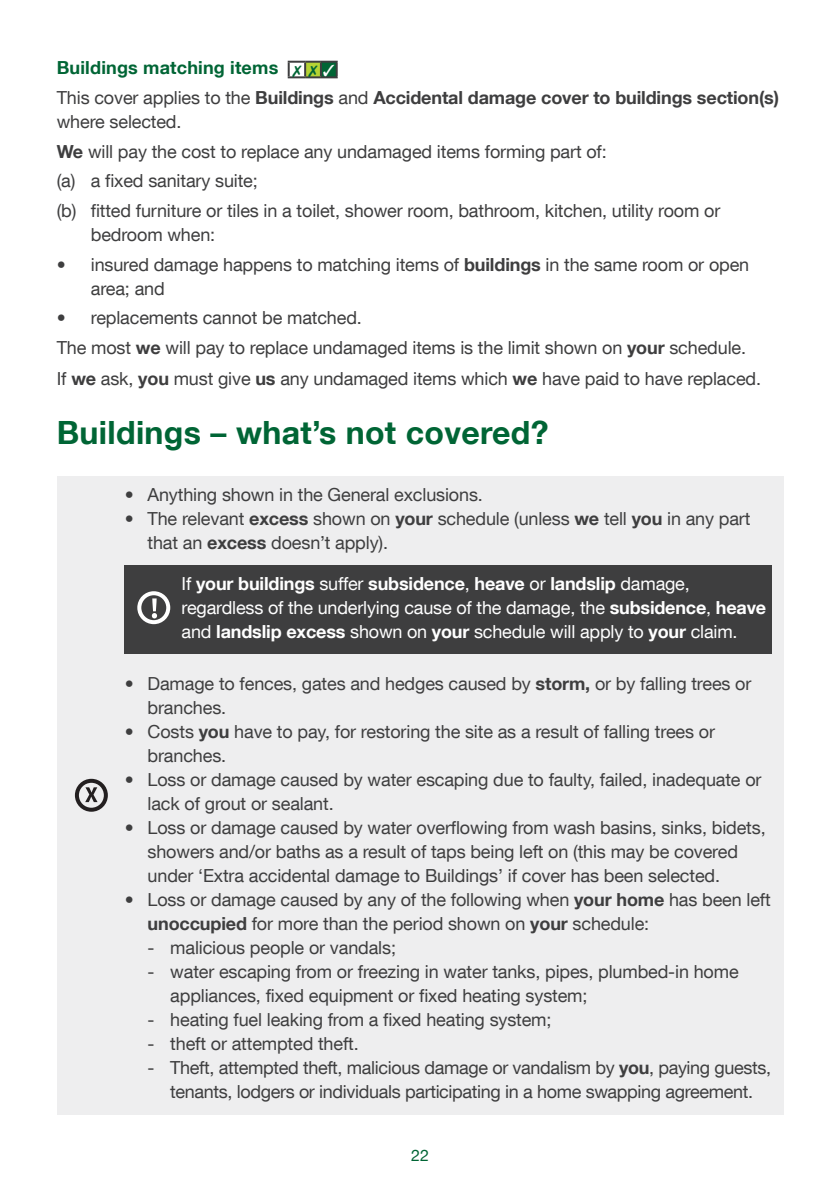
<style>
.page{position:relative;width:840px;height:1191px;background:#fff}
.page>*{position:absolute;margin:0;border:0;box-sizing:border-box;transform-origin:0 0}
.t1{font:700 32px "Helvetica Neue LT Com";letter-spacing:.01em;color:#006535}
.t2{font:18px/24px "Helvetica Neue LT Com";letter-spacing:-.01em;color:#3e3e3f}
.t3{font:18px/24px "Helvetica Neue LT Com";letter-spacing:-.01em;color:#fff}
.t4{font:700 18px/29.6px "Helvetica Neue LT Com";letter-spacing:-.01em;color:#3e3e3f}
.t5{font:16px "Helvetica Neue LT Com";color:#006535}
.s1{color:#006535}
.s2{color:#fff}
.s3{font-weight:400}
.s4{font-weight:700}
</style>
<div class="page">
<svg style="left:287px;top:61px;width:50px;height:17px"></svg>
<div style="left:57px;top:476px;width:725px;height:41px;background:#eeeeef"></div>
<div style="left:57px;top:500px;width:725px;height:252px;background:#eeeeef"></div>
<div style="left:125px;top:565px;width:646px;height:89px;background:#3e3e3f"></div>
<div style="left:57px;top:714px;width:725px;height:64px;background:#eeeeef"></div>
<div style="left:57px;top:762px;width:725px;height:64px;background:#eeeeef"></div>
<div style="left:57px;top:810px;width:725px;height:88px;background:#eeeeef"></div>
<div style="left:57px;top:882px;width:725px;height:64px;background:#eeeeef"></div>
<div style="left:57px;top:930px;width:725px;height:40px;background:#eeeeef"></div>
<div style="left:57px;top:954px;width:725px;height:64px;background:#eeeeef"></div>
<div style="left:57px;top:1002px;width:725px;height:40px;background:#eeeeef"></div>
<div style="left:57px;top:1026px;width:725px;height:40px;background:#eeeeef"></div>
<div style="left:57px;top:1050px;width:725px;height:64px;background:#eeeeef"></div>
<div style="left:75px;top:779px;width:33px;height:32px;border:4px solid #231f20;border-radius:50%"></div>
<svg style="left:85px;top:787px;width:12px;height:15px"></svg>
<div style="left:137px;top:591px;width:33px;height:33px;border:4px solid #fff;border-radius:50%"></div>
<svg style="left:152px;top:598px;width:5px;height:20px"></svg>
<p class="t4" style="left:57px;top:53px;width:723px"><span class="s1">Buildings matching items</span> <span class="s1">✗</span> <span class="s1">✗</span> <span class="s2">✓<br></span><span class="s3">This cover applies to the</span> Buildings <span class="s3">and</span> Accidental damage cover to buildings section(s)</p>
<p class="t2" style="left:57px;top:106px;width:664px;line-height:29.6px">where selected.<br><span class="s4">We</span> will pay the cost to replace any undamaged items forming part of:<br>(a) a fixed sanitary suite;<br>(b) fitted furniture or tiles in a toilet, shower room, bathroom, kitchen, utility room or</p>
<p class="t2" style="left:91px;top:222px;width:126px">bedroom when:</p>
<p class="t2" style="left:91px;top:252px;width:659px;text-indent:-34px">• insured damage happens to matching items of <span class="s4">buildings</span> in the same room or open area; and</p>
<p class="t2" style="left:57px;top:302px;width:705px;line-height:30.4px">• replacements cannot be matched.<br>The most <span class="s4">we</span> will pay to replace undamaged items is the limit shown on <span class="s4">your</span> schedule.<br>If <span class="s4">we</span> ask, <span class="s4">you</span> must give <span class="s4">us</span> any undamaged items which <span class="s4">we</span> have paid to have replaced.</p>
<h1 class="t1" style="left:57px;top:412px;width:493px">Buildings – what’s not covered?</h1>
<p class="t2" style="left:125px;top:482px;width:359px">• Anything shown in the General exclusions.</p>
<p class="t2" style="left:147px;top:506px;width:604px;text-indent:-23px">• The relevant <span class="s4">excess</span> shown on <span class="s4">your</span> schedule (unless <span class="s4">we</span> tell <span class="s4">you</span> in any part that an <span class="s4">excess</span> doesn’t apply).</p>
<p class="t3" style="left:181px;top:571px;width:585px">If <span class="s4">your buildings</span> suffer <span class="s4">subsidence</span>, <span class="s4">heave</span> or <span class="s4">landslip</span> damage, regardless of the underlying cause of the damage, the <span class="s4">subsidence</span>, <span class="s4">heave </span>and <span class="s4">landslip excess</span> shown on <span class="s4">your</span> schedule will apply to <span class="s4">your</span> claim.</p>
<p class="t2" style="left:147px;top:671px;width:605px;text-indent:-23px">• Damage to fences, gates and hedges caused by <span class="s4">storm,</span> or by falling trees or branches.</p>
<p class="t2" style="left:147px;top:719px;width:568px;text-indent:-23px">• Costs <span class="s4">you</span> have to pay, for restoring the site as a result of falling trees or branches.</p>
<p class="t2" style="left:147px;top:767px;width:615px;text-indent:-23px">• Loss or damage caused by water escaping due to faulty, failed, inadequate or lack of grout or sealant.</p>
<p class="t2" style="left:147px;top:815px;width:619px;text-indent:-23px">• Loss or damage caused by water overflowing from wash basins, sinks, bidets, showers and/or baths as a result of taps being left on (this may be covered under ‘Extra accidental damage to Buildings’ if cover has been selected.</p>
<p class="t2" style="left:147px;top:887px;width:624px;text-indent:-23px">• Loss or damage caused by any of the following when <span class="s4">your home</span> has been left <span class="s4">unoccupied</span> for more than the period shown on <span class="s4">your</span> schedule:</p>
<p class="t2" style="left:147px;top:935px;width:250px">- malicious people or vandals;</p>
<p class="t2" style="left:170px;top:959px;width:569px;text-indent:-23px">- water escaping from or freezing in water tanks, pipes, plumbed-in home appliances, fixed equipment or fixed heating system;</p>
<p class="t2" style="left:147px;top:1007px;width:405px">- heating fuel leaking from a fixed heating system;</p>
<p class="t2" style="left:147px;top:1031px;width:212px">- theft or attempted theft.</p>
<p class="t2" style="left:147px;top:1055px;width:624px;text-align:center">- Theft, attempted theft, malicious damage or vandalism by <span class="s4">you</span>, paying guests, tenants, lodgers or individuals participating in a home swapping agreement.</p>
<p class="t5" style="left:411px;top:1145px;width:19px">22</p>
</div>
